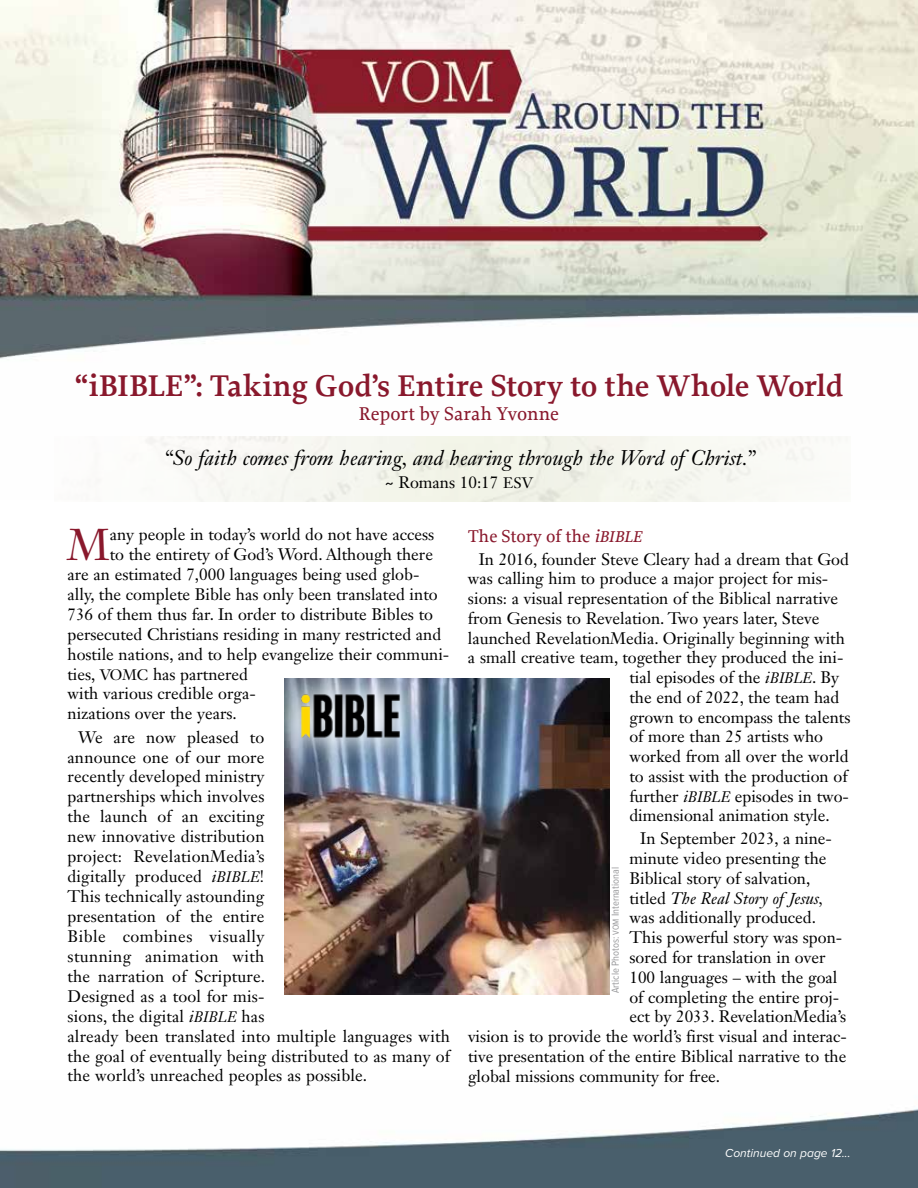
<style>
.page{position:relative;width:918px;height:1188px;background:#fff}
.page>*{position:absolute;margin:0;border:0;box-sizing:border-box;transform-origin:0 0}
.t1{font:43.8px "Janson Text LT Std";color:#89182c}
.t2{font:600 31.5px "Proforma";letter-spacing:-.01em;color:#89182c}
.t3{font:italic 21px "Janson Text LT Std";color:#000}
.t4{font:500 19.5px "Proforma";color:#89182c}
.t5{font:500 18px "Proforma";color:#89182c}
.t6{font:16.5px/20px "Janson Text LT Std";color:#000}
.t7{font:italic 16.5px "Janson Text LT Std";color:#000}
.t8{font:italic 12px "Proxima Nova";color:#fff}
.t9{font:10.5px "Proxima Nova Cond";color:#6d6e71}
.s1{font-size:15px}
.s2{font-style:italic}
.s3{font-style:italic;font-size:15px}
.s4{font-style:italic;font-size:16.5px}
.s5{font-style:normal}
.s6{font-family:"Adobe Caslon Pro"}
.s7{font-size:9px}
</style>
<div class="page">
<img style="left:0;top:1108px;width:918px;height:80px">
<img style="left:0;top:0;width:918px;height:437px">
<img style="left:285px;top:678px;width:324px;height:317px">
<div style="left:270px;top:664px;width:159px;height:104px;background:#fff;opacity:.75"></div>
<img style="left:297px;top:690px;width:107px;height:53px">
<h2 class="t2" style="left:75px;top:366px;width:770px">“iBIBLE”: Taking God’s Entire Story to the Whole World</h2>
<p class="t4" style="left:359px;top:401px;width:202px">Report by Sarah Yvonne</p>
<p class="t3" style="left:163px;top:445px;width:593px">“So faith comes from hearing, and hearing through the Word of Christ.”</p>
<p class="t6" style="left:385px;top:472px;width:149px">~ Romans 10:17 <span class="s1">ESV</span></p>
<h1 class="t1" style="left:68px;top:517px;width:44px">M</h1>
<p class="t6" style="left:110px;top:525px;width:326px">any people in today’s world do not have access</p>
<p class="t6" style="left:110px;top:544px;width:325px">to the entirety of God’s Word. Although there</p>
<p class="t6" style="left:68px;top:564px;width:353px">are an estimated 7,000 languages being used glob-</p>
<p class="t6" style="left:68px;top:584px;width:372px">ally, the complete Bible has only been translated into</p>
<p class="t6" style="left:68px;top:604px;width:367px">736 of them thus far. In order to distribute Bibles to</p>
<p class="t6" style="left:68px;top:624px;width:375px">persecuted Christians residing in many restricted and</p>
<p class="t6" style="left:68px;top:644px;width:383px">hostile nations, and to help evangelize their communi-</p>
<p class="t6" style="left:68px;top:664px;width:182px">ties, <span class="s1">VOMC</span> has partnered</p>
<p class="t6" style="left:68px;top:684px;width:190px">with various credible orga-</p>
<p class="t6" style="left:68px;top:704px;width:171px">nizations over the years.</p>
<p class="t6" style="left:67px;top:727px;width:384px;text-indent:11px">We are now pleased to<br>announce one of our more<br>recently developed ministry<br>partnerships which involves<br>the launch of an exciting<br>new innovative distribution<br>project: RevelationMedia’s<br>digitally produced <span class="s2">i</span><span class="s3">BIBLE</span>!<br>This technically astounding<br>presentation of the entire<br>Bible combines visually<br>stunning animation with<br>the narration of Scripture.<br>Designed as a tool for mis-<br>sions, the digital <span class="s2">i</span><span class="s3">BIBLE</span> has<br>already been translated into multiple languages with the goal of eventually being distributed to as many of the world’s unreached peoples as possible.</p>
<p class="t5" style="left:468px;top:525px;width:175px">The Story of the <span class="s2">i</span><span class="s4">BIBLE</span></p>
<p class="t6" style="left:479px;top:549px;width:372px">In 2016, founder Steve Cleary had a dream that God</p>
<p class="t6" style="left:468px;top:568px;width:362px">was calling him to produce a major project for mis-</p>
<p class="t6" style="left:468px;top:588px;width:372px">sions: a visual representation of the Biblical narrative</p>
<p class="t6" style="left:468px;top:608px;width:353px">from Genesis to Revelation. Two years later, Steve</p>
<p class="t6" style="left:468px;top:628px;width:378px">launched RevelationMedia. Originally beginning with</p>
<p class="t6" style="left:468px;top:648px;width:377px">a small creative team, together they produced the ini-</p>
<p class="t6" style="left:629px;top:667px;width:211px">tial episodes of the <span class="s2">i</span><span class="s3">BIBLE</span>. By</p>
<p class="t6" style="left:629px;top:687px;width:212px">the end of 2022, the team had</p>
<p class="t6" style="left:629px;top:707px;width:223px">grown to encompass the talents</p>
<p class="t6" style="left:629px;top:727px;width:195px">of more than 25 artists who</p>
<p class="t6" style="left:629px;top:746px;width:221px">worked from all over the world</p>
<p class="t6" style="left:629px;top:766px;width:220px">to assist with the production of</p>
<p class="t6" style="left:629px;top:786px;width:221px">further <span class="s2">i</span><span class="s3">BIBLE</span> episodes in two-</p>
<p class="t6" style="left:629px;top:806px;width:202px">dimensional animation style.</p>
<p class="t6" style="left:640px;top:829px;width:193px">In September 2023, a nine-</p>
<p class="t6" style="left:629px;top:848px;width:199px">minute video presenting the</p>
<p class="t6" style="left:629px;top:868px;width:182px">Biblical story of salvation,</p>
<p class="t7" style="left:629px;top:888px;width:195px"><span class="s5">titled</span> The Real Story of <span class="s6">J</span>esus,</p>
<p class="t6" style="left:629px;top:908px;width:188px">was additionally produced.</p>
<p class="t6" style="left:629px;top:927px;width:214px">This powerful story was spon-</p>
<p class="t6" style="left:629px;top:947px;width:198px">sored for translation in over</p>
<p class="t6" style="left:629px;top:967px;width:210px">100 languages – with the goal</p>
<p class="t6" style="left:629px;top:987px;width:211px">of completing the entire proj-</p>
<p class="t6" style="left:629px;top:1006px;width:218px">ect by 2033. RevelationMedia’s</p>
<p class="t6" style="left:468px;top:1026px;width:381px">vision is to provide the world’s first visual and interac-</p>
<p class="t6" style="left:468px;top:1046px;width:380px">tive presentation of the entire Biblical narrative to the</p>
<p class="t6" style="left:468px;top:1066px;width:254px">global missions community for free.</p>
<p class="t9" style="left:608px;top:993px;width:127px;rotate:-90deg">Article Photos: <span class="s7">VOM</span> International</p>
<p class="t8" style="left:725px;top:1144px;width:127px">Continued on page 12...</p>
</div>
